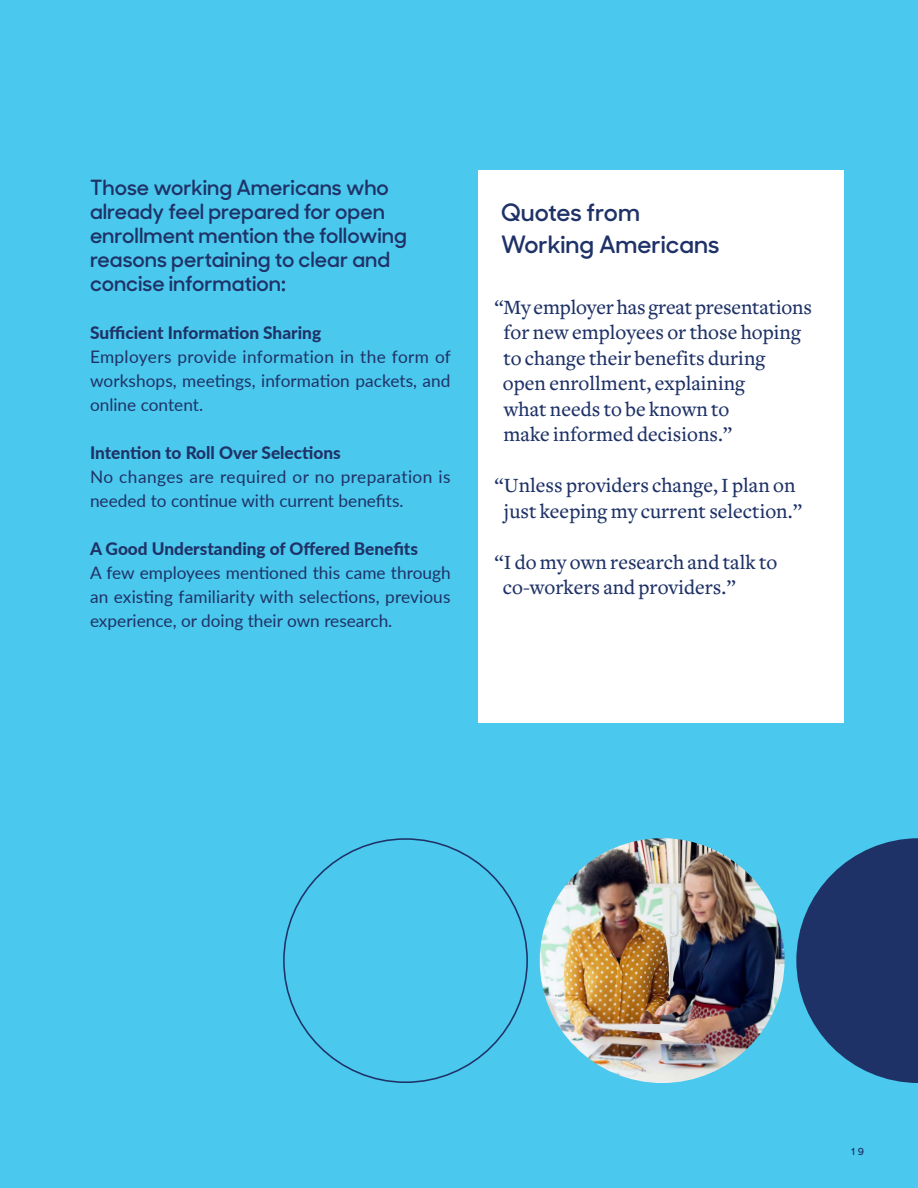
<style>
.page{position:relative;width:918px;height:1188px;background:#4ac8ed}
.page>*{position:absolute;margin:0;border:0;box-sizing:border-box;transform-origin:0 0}
.t1{font:600 24px/31.5px "MM Sharp Sans";color:#1f3267}
.t2{font:500 21px/25.5px "Freight Text";color:#1f3267}
.Body_Paragraph_Intro{font:600 21px/24px "MM Sharp Sans";color:#1f3267}
.SUBTITLE_INLINE_BODY{font:17.25px/24px "Lato";color:#1f3267;text-align:justify}
.SUBTITLE_INLINE_BODY-2{font:800 17.25px "Lato";color:#1f3267}
.t3{font:600 9.75px "MM Sharp Sans";color:#1f3267}
</style>
<div class="page">
<div style="left:478px;top:170px;width:365px;height:553px;background:#fff"></div>
<img style="left:540px;top:838px;width:245px;height:245px;border-radius:122px">
<svg style="left:796px;top:838px;width:122px;height:245px"></svg>
<p class="Body_Paragraph_Intro" style="left:90px;top:174px;width:318px">Those working Americans who already feel prepared for open enrollment mention the following reasons pertaining to clear and concise information:</p>
<p class="SUBTITLE_INLINE_BODY-2" style="left:90px;top:320px;width:233px">Sufficient Information Sharing</p>
<p class="SUBTITLE_INLINE_BODY" style="left:90px;top:344px;width:363px">Employers provide information in the form of workshops, meetings, information packets, and online content.</p>
<p class="SUBTITLE_INLINE_BODY-2" style="left:90px;top:440px;width:252px">Intention to Roll Over Selections</p>
<p class="SUBTITLE_INLINE_BODY" style="left:90px;top:464px;width:362px">No changes are required or no preparation is needed to continue with current benefits.</p>
<p class="SUBTITLE_INLINE_BODY-2" style="left:90px;top:536px;width:330px">A Good Understanding of Offered Benefits</p>
<p class="SUBTITLE_INLINE_BODY" style="left:90px;top:560px;width:362px">A few employees mentioned this came through an existing familiarity with selections, previous experience, or doing their own research.</p>
<h2 class="t1" style="left:501px;top:195px;width:220px">Quotes from<br>Working Americans</h2>
<h2 class="t2" style="left:503px;top:295px;width:310px;text-indent:-9px">“My employer has great presentations for new employees or those hoping to change their benefits during</h2>
<h2 class="t2" style="left:503px;top:371px;width:244px">open enrollment, explaining</h2>
<h2 class="t2" style="left:504px;top:397px;width:227px">what needs to be known to</h2>
<h2 class="t2" style="left:504px;top:422px;width:230px">make informed decisions.”</h2>
<h2 class="t2" style="left:495px;top:473px;width:302px">“Unless providers change, I plan on</h2>
<h2 class="t2" style="left:504px;top:499px;width:299px">just keeping my current selection.”</h2>
<h2 class="t2" style="left:495px;top:550px;width:284px">“I do my own research and talk to</h2>
<h2 class="t2" style="left:503px;top:575px;width:234px">co-workers and providers.”</h2>
<p class="t3" style="left:850px;top:1144px;width:15px">19</p>
</div>
